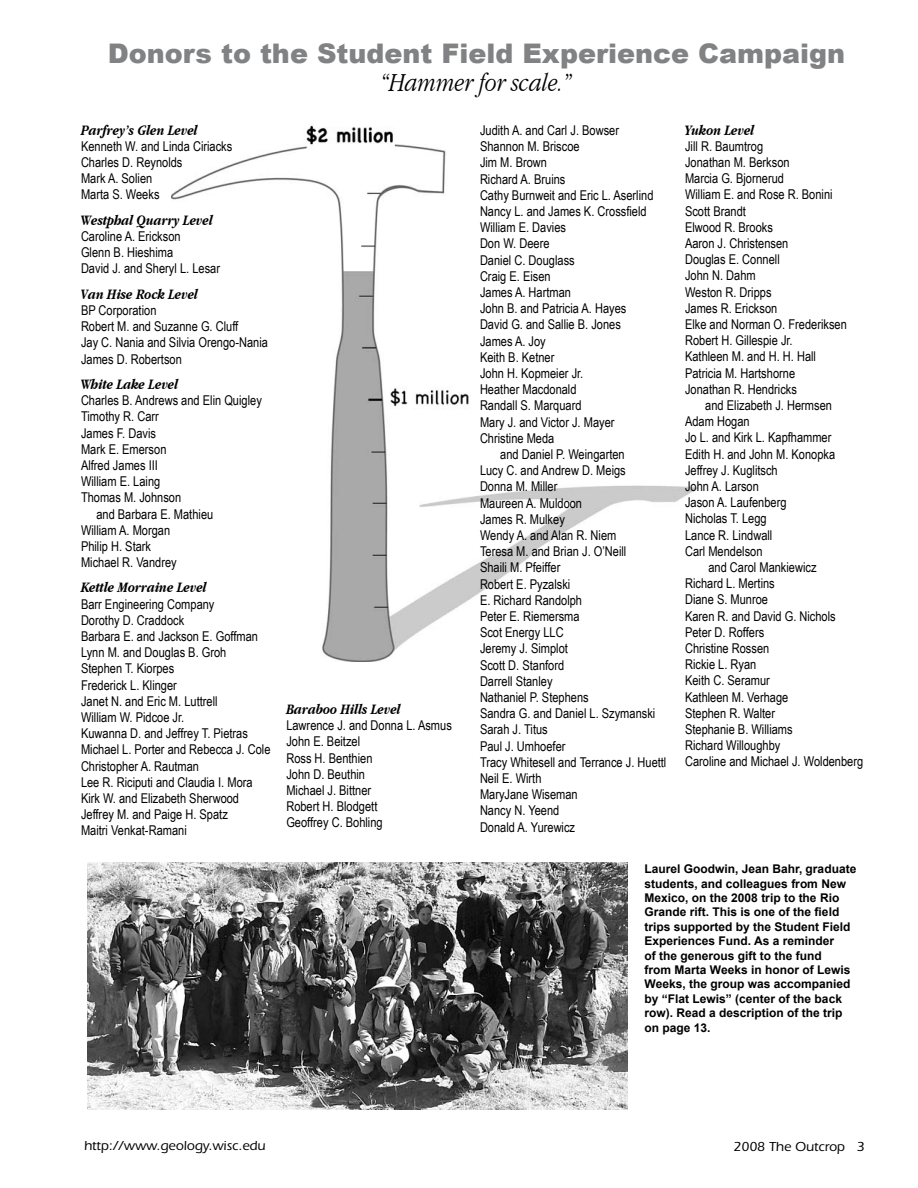
<style>
.page{position:relative;width:918px;height:1188px;background:#fff}
.page>*{position:absolute;margin:0;border:0;box-sizing:border-box;transform-origin:0 0}
.t1{font:900 27px "Arial";color:#808284}
.t2{font:italic 300 condensed 27px "Garamond";color:#000}
.t3{font:italic 700 condensed 15px "Garamond";color:#000}
.t4{font:13.5px/16.2px "Arial Narrow";color:#000}
.t5{font:500 13.5px "Itc Eras";color:#000}
.t6{font:700 12px/14.4px "Arial";color:#000}
</style>
<div class="page">
<img style="left:171px;top:125px;width:528px;height:536px">
<img style="left:88px;top:863px;width:540px;height:246px">
<h1 class="t1" style="left:108px;top:38px;width:739px">Donors to the Student Field Experience Campaign</h1>
<h1 class="t2" style="left:381px;top:68px;width:192px">“Hammer for scale.”</h1>
<p class="t4" style="left:480px;top:122px;width:141px">Judith A. and Carl J. Bowser</p>
<p class="t4" style="left:480px;top:138px;width:101px">Shannon M. Briscoe</p>
<p class="t4" style="left:480px;top:155px;width:69px">Jim M. Brown</p>
<p class="t4" style="left:480px;top:171px;width:87px">Richard A. Bruins</p>
<p class="t4" style="left:480px;top:187px;width:175px">Cathy Burnweit and Eric L. Aserlind</p>
<p class="t4" style="left:480px;top:203px;width:168px">Nancy L. and James K. Crossfield</p>
<p class="t4" style="left:480px;top:219px;width:88px">William E. Davies</p>
<p class="t4" style="left:480px;top:236px;width:71px">Don W. Deere</p>
<p class="t4" style="left:480px;top:252px;width:96px">Daniel C. Douglass</p>
<p class="t4" style="left:480px;top:268px;width:72px">Craig E. Eisen</p>
<p class="t4" style="left:480px;top:284px;width:93px">James A. Hartman</p>
<p class="t4" style="left:480px;top:300px;width:148px">John B. and Patricia A. Hayes</p>
<p class="t4" style="left:480px;top:317px;width:142px">David G. and Sallie B. Jones</p>
<p class="t4" style="left:480px;top:333px;width:67px">James A. Joy</p>
<p class="t4" style="left:480px;top:349px;width:76px">Keith B. Ketner</p>
<p class="t4" style="left:480px;top:365px;width:105px">John H. Kopmeier Jr.</p>
<p class="t4" style="left:480px;top:381px;width:98px">Heather Macdonald</p>
<p class="t4" style="left:480px;top:398px;width:103px">Randall S. Marquard</p>
<p class="t4" style="left:480px;top:414px;width:136px">Mary J. and Victor J. Mayer</p>
<p class="t4" style="left:480px;top:430px;width:76px">Christine Meda</p>
<p class="t4" style="left:500px;top:446px;width:126px">and Daniel P. Weingarten</p>
<p class="t4" style="left:480px;top:462px;width:147px">Lucy C. and Andrew D. Meigs</p>
<p class="t4" style="left:480px;top:479px;width:79px">Donna M. Miller</p>
<p class="t4" style="left:480px;top:495px;width:104px">Maureen A. Muldoon</p>
<p class="t4" style="left:480px;top:511px;width:86px">James R. Mulkey</p>
<p class="t4" style="left:480px;top:527px;width:138px">Wendy A. and Alan R. Niem</p>
<p class="t4" style="left:480px;top:543px;width:148px">Teresa M. and Brian J. O’Neill</p>
<p class="t4" style="left:480px;top:560px;width:82px">Shaili M. Pfeiffer</p>
<p class="t4" style="left:480px;top:576px;width:92px">Robert E. Pyzalski</p>
<p class="t4" style="left:480px;top:592px;width:104px">E. Richard Randolph</p>
<p class="t4" style="left:480px;top:608px;width:101px">Peter E. Riemersma</p>
<p class="t4" style="left:480px;top:624px;width:85px">Scot Energy LLC</p>
<p class="t4" style="left:480px;top:641px;width:89px">Jeremy J. Simplot</p>
<p class="t4" style="left:480px;top:657px;width:86px">Scott D. Stanford</p>
<p class="t4" style="left:480px;top:673px;width:74px">Darrell Stanley</p>
<p class="t4" style="left:480px;top:689px;width:110px">Nathaniel P. Stephens</p>
<p class="t4" style="left:480px;top:705px;width:177px">Sandra G. and Daniel L. Szymanski</p>
<p class="t4" style="left:480px;top:722px;width:69px">Sarah J. Titus</p>
<p class="t4" style="left:480px;top:738px;width:87px">Paul J. Umhoefer</p>
<p class="t4" style="left:480px;top:754px;width:188px">Tracy Whitesell and Terrance J. Huettl</p>
<p class="t4" style="left:480px;top:770px;width:63px">Neil E. Wirth</p>
<p class="t4" style="left:480px;top:786px;width:99px">MaryJane Wiseman</p>
<p class="t4" style="left:480px;top:803px;width:81px">Nancy N. Yeend</p>
<p class="t4" style="left:480px;top:819px;width:97px">Donald A. Yurewicz</p>
<p class="t3" style="left:81px;top:121px;width:118px">Parfrey’s Glen Level</p>
<p class="t4" style="left:81px;top:138px;width:153px">Kenneth W. and Linda Ciriacks<br>Charles D. Reynolds<br>Mark A. Solien<br>Marta S. Weeks</p>
<p class="t3" style="left:81px;top:212px;width:133px">Westphal Quarry Level</p>
<p class="t4" style="left:81px;top:228px;width:141px">Caroline A. Erickson<br>Glenn B. Hieshima<br>David J. and Sheryl L. Lesar</p>
<p class="t3" style="left:81px;top:286px;width:119px">Van Hise Rock Level</p>
<p class="t4" style="left:81px;top:302px;width:189px">BP Corporation<br>Robert M. and Suzanne G. Cluff<br>Jay C. Nania and Silvia Orengo-Nania<br>James D. Robertson</p>
<p class="t3" style="left:81px;top:376px;width:99px">White Lake Level</p>
<p class="t4" style="left:81px;top:392px;width:182px">Charles B. Andrews and Elin Quigley</p>
<p class="t4" style="left:81px;top:408px;width:79px">Timothy R. Carr</p>
<p class="t4" style="left:81px;top:425px;width:77px">James F. Davis</p>
<p class="t4" style="left:81px;top:441px;width:87px">Mark E. Emerson</p>
<p class="t4" style="left:81px;top:457px;width:78px">Alfred James III</p>
<p class="t4" style="left:81px;top:473px;width:81px">William E. Laing</p>
<p class="t4" style="left:81px;top:489px;width:102px">Thomas M. Johnson</p>
<p class="t4" style="left:96px;top:506px;width:118px">and Barbara E. Mathieu</p>
<p class="t4" style="left:81px;top:522px;width:91px">William A. Morgan</p>
<p class="t4" style="left:81px;top:538px;width:72px">Philip H. Stark</p>
<p class="t4" style="left:81px;top:554px;width:97px">Michael R. Vandrey</p>
<p class="t3" style="left:81px;top:579px;width:127px">Kettle Morraine Level</p>
<p class="t4" style="left:81px;top:596px;width:191px">Barr Engineering Company<br>Dorothy D. Craddock<br>Barbara E. and Jackson E. Goffman<br>Lynn M. and Douglas B. Groh<br>Stephen T. Kiorpes<br>Frederick L. Klinger<br>Janet N. and Eric M. Luttrell<br>William W. Pidcoe Jr.<br>Kuwanna D. and Jeffrey T. Pietras<br>Michael L. Porter and Rebecca J. Cole<br>Christopher A. Rautman<br>Lee R. Riciputi and Claudia I. Mora<br>Kirk W. and Elizabeth Sherwood<br>Jeffrey M. and Paige H. Spatz<br>Maitri Venkat-Ramani</p>
<p class="t3" style="left:685px;top:121px;width:71px">Yukon Level</p>
<p class="t4" style="left:685px;top:138px;width:163px">Jill R. Baumtrog<br>Jonathan M. Berkson<br>Marcia G. Bjornerud<br>William E. and Rose R. Bonini<br>Scott Brandt<br>Elwood R. Brooks<br>Aaron J. Christensen<br>Douglas E. Connell<br>John N. Dahm<br>Weston R. Dripps<br>James R. Erickson<br>Elke and Norman O. Frederiksen<br>Robert H. Gillespie Jr.<br>Kathleen M. and H. H. Hall<br>Patricia M. Hartshorne<br>Jonathan R. Hendricks</p>
<p class="t4" style="left:685px;top:397px;width:152px;text-indent:20px">and Elizabeth J. Hermsen<br>Adam Hogan<br>Jo L. and Kirk L. Kapfhammer<br>Edith H. and John M. Konopka<br>Jeffrey J. Kuglitsch<br>John A. Larson<br>Jason A. Laufenberg<br>Nicholas T. Legg<br>Lance R. Lindwall<br>Carl Mendelson</p>
<p class="t4" style="left:685px;top:559px;width:180px;text-indent:23px">and Carol Mankiewicz<br>Richard L. Mertins<br>Diane S. Munroe<br>Karen R. and David G. Nichols<br>Peter D. Roffers<br>Christine Rossen<br>Rickie L. Ryan<br>Keith C. Seramur<br>Kathleen M. Verhage<br>Stephen R. Walter<br>Stephanie B. Williams<br>Richard Willoughby<br>Caroline and Michael J. Woldenberg</p>
<p class="t3" style="left:286px;top:701px;width:116px">Baraboo Hills Level</p>
<p class="t4" style="left:286px;top:717px;width:167px">Lawrence J. and Donna L. Asmus<br>John E. Beitzel<br>Ross H. Benthien<br>John D. Beuthin<br>Michael J. Bittner<br>Robert H. Blodgett<br>Geoffrey C. Bohling</p>
<p class="t6" style="left:645px;top:862px;width:213px">Laurel Goodwin, Jean Bahr, graduate students, and colleagues from New<br>Mexico, on the 2008 trip to the Rio<br>Grande rift. This is one of the field trips supported by the Student Field<br>Experiences Fund. As a reminder<br>of the generous gift to the fund<br>from Marta Weeks in honor of Lewis<br>Weeks, the group was accompanied by “Flat Lewis” (center of the back row). Read a description of the trip on page 13.</p>
<p class="t5" style="left:84px;top:1138px;width:183px">http://www.geology.wisc.edu</p>
<p class="t5" style="left:734px;top:1138px;width:113px">2008 The Outcrop</p>
</div>
